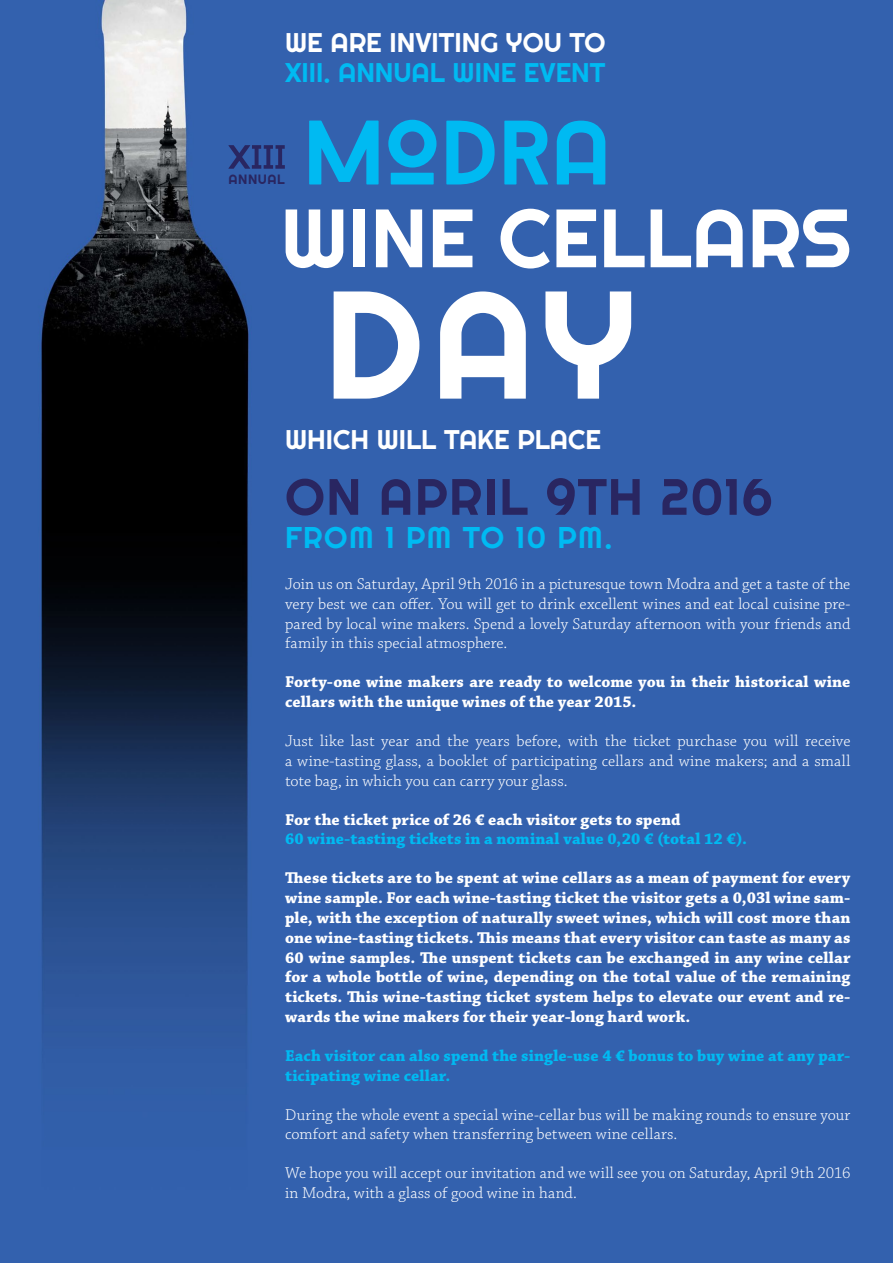
<style>
.page{position:relative;width:893px;height:1263px;background:#fff}
.page>*{position:absolute;margin:0;border:0;box-sizing:border-box;transform-origin:0 0}
.t1{font:153px "Righteous";color:#fff}
.t2{font:82.5px "Righteous";color:#fff}
.t3{font:51px "Righteous";letter-spacing:.025em;color:#292661}
.t4{font:30px "Righteous";letter-spacing:.05em;color:#00baf2}
.t5{font:27px "Righteous";color:#fff}
.t6{font:27px "Righteous";color:#00baf2}
.t7{font:300 16.5px/19.8px "Chaparral Pro";letter-spacing:.005em;color:#fff;text-align:justify}
.t8{font:700 16.5px/19.8px "Chaparral Pro";letter-spacing:.005em;color:#fff}
.t9{font:700 16.5px/19.8px "Chaparral Pro";letter-spacing:.01em;color:#00baf2}
.t10{font:13.5px "Righteous";letter-spacing:.045em;color:#292661}
</style>
<div class="page">
<img style="left:0;top:0;width:893px;height:1263px">
<svg style="left:309px;top:121px;width:70px;height:63px;background:#1496d6"></svg>
<svg style="left:388px;top:120px;width:48px;height:64px;background:#1495d6"></svg>
<svg style="left:446px;top:121px;width:49px;height:63px;background:#1495d6"></svg>
<svg style="left:504px;top:121px;width:44px;height:63px;background:#109ddb"></svg>
<svg style="left:557px;top:121px;width:48px;height:63px;background:#1298d8"></svg>
<svg style="left:228px;top:145px;width:57px;height:24px"></svg>
<h3 class="t5" style="left:285px;top:25px;width:322px">WE ARE INVITING YOU TO</h3>
<h3 class="t6" style="left:285px;top:55px;width:322px">XIII. ANNUAL WINE EVENT</h3>
<p class="t10" style="left:228px;top:171px;width:58px">ANNUAL</p>
<h2 class="t2" style="left:281px;top:186px;width:572px">WINE CELLARS</h2>
<h1 class="t1" style="left:324px;top:248px;width:314px">DAY</h1>
<h3 class="t5" style="left:285px;top:423px;width:317px">WHICH WILL TAKE PLACE</h3>
<h3 class="t3" style="left:285px;top:464px;width:489px">ON APRIL 9TH 2016</h3>
<h3 class="t4" style="left:285px;top:518px;width:329px">FROM 1 PM TO 10 PM.</h3>
<p class="t7" style="left:285px;top:575px;width:567px">Join us on Saturday, April 9th 2016 in a picturesque town Modra and get a taste of the very best we can offer. You will get to drink excellent wines and eat local cuisine pre&shy;pared by local wine makers. Spend a lovely Saturday afternoon with your friends and family in this special atmosphere.</p>
<p class="t8" style="left:285px;top:673px;width:567px">Forty-one wine makers are ready to welcome you in their historical wine cellars with the unique wines of the year 2015.</p>
<p class="t7" style="left:285px;top:732px;width:567px">Just like last year and the years before, with the ticket purchase you will receive a wine-tasting glass, a booklet of participating cellars and wine makers; and a small tote bag, in which you can carry your glass.</p>
<p class="t8" style="left:285px;top:810px;width:397px">For the ticket price of 26 € each visitor gets to spend</p>
<p class="t9" style="left:285px;top:830px;width:463px">60 wine-tasting tickets in a nominal value 0,20 € (total 12 €).</p>
<p class="t8" style="left:285px;top:869px;width:567px;text-align:justify">These tickets are to be spent at wine cellars as a mean of payment for every wine sample. For each wine-tasting ticket the visitor gets a 0,03l wine sam&shy;ple, with the exception of naturally sweet wines, which will cost more than one wine-tasting tickets. This means that every visitor can taste as many as 60 wine samples. The unspent tickets can be exchanged in any wine cellar for a whole bottle of wine, depending on the total value of the remaining tickets. This wine-tasting ticket system helps to elevate our event and re&shy;wards the wine makers for their year-long hard work.</p>
<p class="t9" style="left:285px;top:1046px;width:567px">Each visitor can also spend the single-use 4 € bonus to buy wine at any par&shy;ticipating wine cellar.</p>
<p class="t7" style="left:285px;top:1105px;width:567px">During the whole event a special wine-cellar bus will be making rounds to ensure your comfort and safety when transferring between wine cellars.</p>
<p class="t7" style="left:285px;top:1164px;width:567px">We hope you will accept our invitation and we will see you on Saturday, April 9th 2016 in Modra, with a glass of good wine in hand.</p>
</div>
